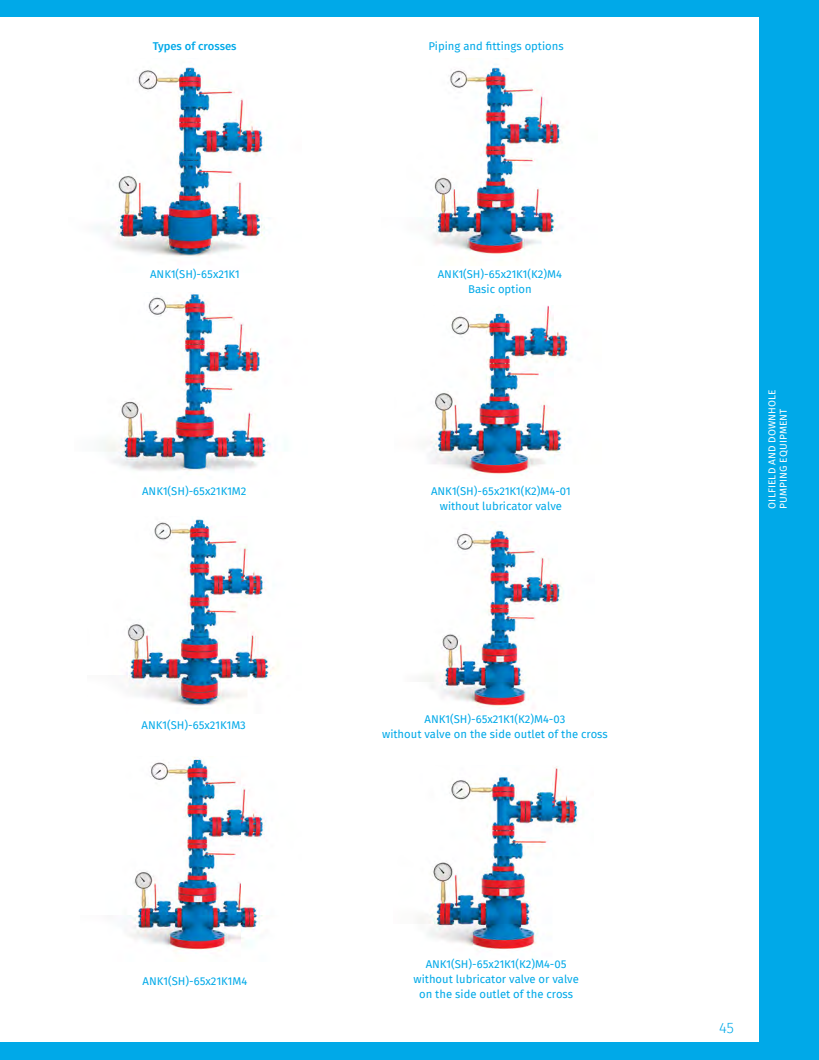
<style>
.page{position:relative;width:819px;height:1060px;background:#fff}
.page>*{position:absolute;margin:0;border:0;box-sizing:border-box;transform-origin:0 0}
.t1{font:300 15px "Fira Sans";color:#00a9e8}
.t2{font:11.25px/15px "Fira Sans";color:#00a9e8;text-align:center}
.t3{font:500 11.25px "Fira Sans";color:#00a9e8}
.t4{font:10px/11.2px "Fira Sans";letter-spacing:.01em;color:#fff}
</style>
<div class="page">
<div style="left:0;top:0;width:819px;height:1059px;background:#00a9e8"></div>
<div style="left:0;top:18px;width:758px;height:1024px;background:#fff"></div>
<img style="left:422px;top:526px;width:142px;height:183px">
<img style="left:127px;top:757px;width:138px;height:195px">
<img style="left:95px;top:67px;width:175px;height:190px">
<img style="left:103px;top:294px;width:168px;height:177px">
<img style="left:126px;top:519px;width:154px;height:187px">
<img style="left:433px;top:64px;width:131px;height:192px">
<img style="left:418px;top:766px;width:161px;height:186px">
<img style="left:430px;top:306px;width:140px;height:169px">
<p class="t3" style="left:153px;top:38px;width:85px">Types of crosses</p>
<p class="t2" style="left:150px;top:267px;width:91px">ANK1(SH)-65x21K1</p>
<p class="t2" style="left:142px;top:484px;width:106px">ANK1(SH)-65x21K1M2</p>
<p class="t2" style="left:142px;top:718px;width:106px">ANK1(SH)-65x21K1M3</p>
<p class="t2" style="left:143px;top:973px;width:106px">ANK1(SH)-65x21K1M4</p>
<p class="t2" style="left:428px;top:39px;width:137px">Piping and fittings options</p>
<p class="t2" style="left:437px;top:267px;width:126px">ANK1(SH)-65x21K1(K2)M4<br>Basic option</p>
<p class="t2" style="left:431px;top:484px;width:141px">АNК1(SH)-65х21К1(К2)М4-01 without lubricator valve</p>
<p class="t2" style="left:382px;top:712px;width:227px">АNК1(SH)-65х21К1(К2)М4-03<br>without valve on the side outlet of the cross</p>
<p class="t2" style="left:413px;top:957px;width:167px">АNК1(SH)-65х21К1(К2)М4-05 without lubricator valve or valve on the side outlet of the cross</p>
<p class="t4" style="left:767px;top:508px;width:121px;rotate:-90deg">OILFIELD AND DOWNHOLE<br>PUMPING EQUIPMENT</p>
<h1 class="t1" style="left:719px;top:1016px;width:16px">45</h1>
</div>
